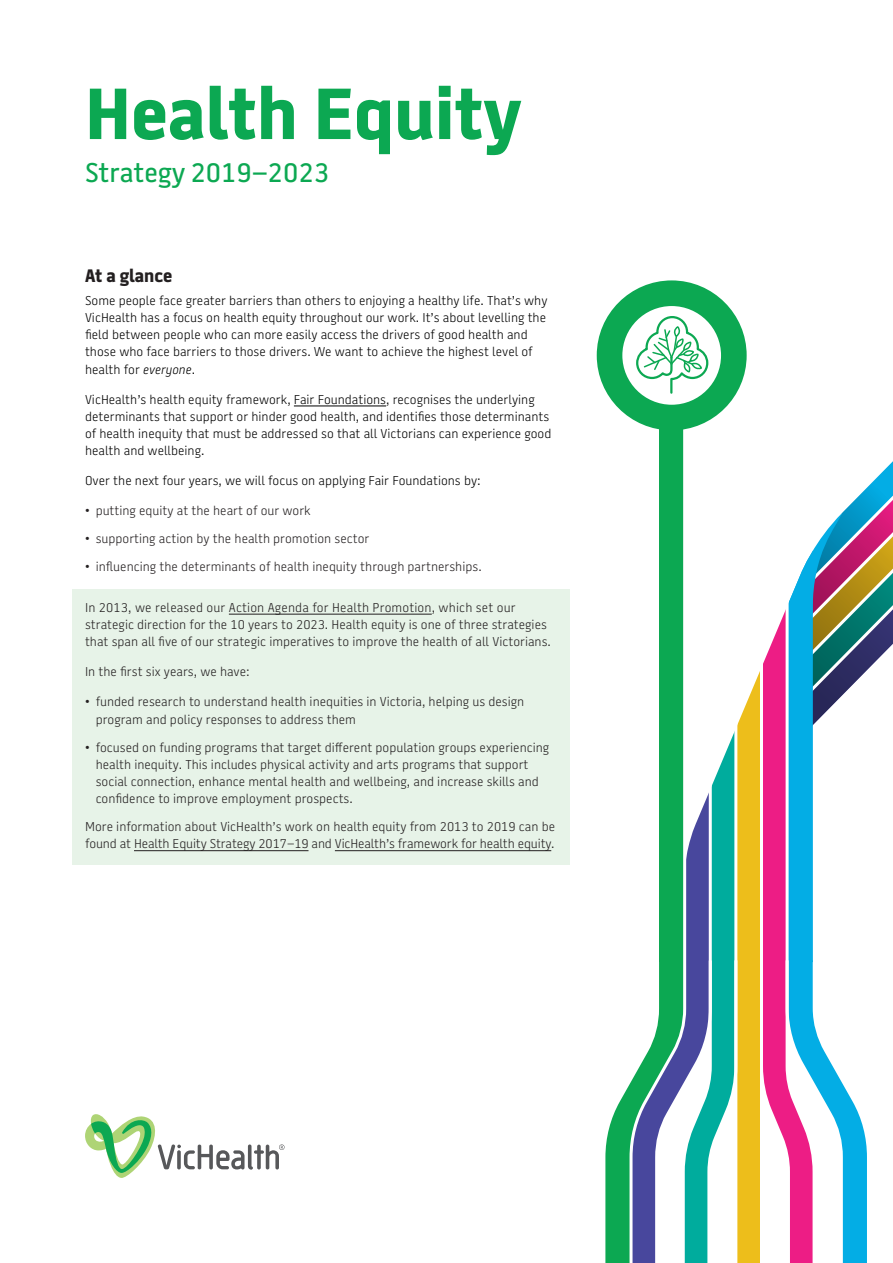
<style>
.page{position:relative;width:893px;height:1263px;background:#fff}
.page>*{position:absolute;margin:0;border:0;box-sizing:border-box;transform-origin:0 0}
.t1{font:800 72px "Battersea";color:#0ca852}
.Sub-head{font:500 27px "Battersea SANS";color:#0ca852}
.Sub-head-2{font:800 18px "Battersea";color:#231f20}
.Body{font:300 12.75px/17.2px "Battersea";color:#231f20}
.Body-2{font:300 12.75px/17.2px "Battersea";color:#000}
.s1{font-style:italic}
</style>
<div class="page">
<div style="left:747px;top:676px;width:11px;height:284px;background:#edbe1b"></div>
<div style="left:736px;top:960px;width:25px;height:303px;background:#edbe1b"></div>
<svg style="left:597px;top:280px;width:150px;height:983px"></svg>
<svg style="left:758px;top:461px;width:135px;height:802px"></svg>
<hr style="left:294px;top:406px;width:92px;height:1px;background:#000">
<div style="left:72px;top:589px;width:498px;height:73px;background:#e7f3e8"></div>
<hr style="left:229px;top:614px;width:203px;height:1px;background:#231f20">
<div style="left:72px;top:654px;width:498px;height:38px;background:#e7f3e8"></div>
<div style="left:72px;top:684px;width:498px;height:56px;background:#e7f3e8"></div>
<div style="left:72px;top:729px;width:498px;height:90px;background:#e7f3e8"></div>
<div style="left:72px;top:809px;width:498px;height:55px;background:#e7f3e8"></div>
<hr style="left:134px;top:850px;width:174px;height:1px;background:#231f20">
<hr style="left:335px;top:850px;width:216px;height:1px;background:#231f20">
<svg style="left:85px;top:1114px;width:200px;height:64px"></svg>
<p class="t1" style="left:85px;top:64px;width:438px">Health Equity</p>
<p class="Sub-head" style="left:85px;top:154px;width:246px">Strategy 2019–2023</p>
<p class="Sub-head-2" style="left:85px;top:263px;width:89px">At a glance</p>
<p class="Body-2" style="left:85px;top:292px;width:464px">Some people face greater barriers than others to enjoying a healthy life. That’s why VicHealth has a focus on health equity throughout our work. It’s about levelling the field between people who can more easily access the drivers of good health and those who face barriers to those drivers. We want to achieve the highest level of health for <span class="s1">everyone</span>.</p>
<p class="Body-2" style="left:85px;top:391px;width:468px">VicHealth’s health equity framework, Fair Foundations, recognises the underlying determinants that support or hinder good health, and identifies those determinants of health inequity that must be addressed so that all Victorians can experience good health and wellbeing.</p>
<p class="Body-2" style="left:85px;top:473px;width:397px">Over the next four years, we will focus on applying Fair Foundations by:</p>
<p class="Body" style="left:85px;top:503px;width:227px">• putting equity at the heart of our work</p>
<p class="Body" style="left:85px;top:530px;width:286px">• supporting action by the health promotion sector</p>
<p class="Body" style="left:85px;top:558px;width:398px">• influencing the determinants of health inequity through partnerships.</p>
<p class="Body" style="left:85px;top:599px;width:467px">In 2013, we released our Action Agenda for Health Promotion, which set our strategic direction for the 10 years to 2023. Health equity is one of three strategies that span all five of our strategic imperatives to improve the health of all Victorians.</p>
<p class="Body" style="left:85px;top:664px;width:166px">In the first six years, we have:</p>
<p class="Body" style="left:96px;top:694px;width:430px;text-indent:-11px">• funded research to understand health inequities in Victoria, helping us design program and policy responses to address them</p>
<p class="Body" style="left:96px;top:739px;width:455px;text-indent:-11px">• focused on funding programs that target different population groups experiencing health inequity. This includes physical activity and arts programs that support social connection, enhance mental health and wellbeing, and increase skills and confidence to improve employment prospects.</p>
<p class="Body" style="left:85px;top:818px;width:472px">More information about VicHealth’s work on health equity from 2013 to 2019 can be found at Health Equity Strategy 2017–19 and VicHealth’s framework for health equity.</p>
</div>
